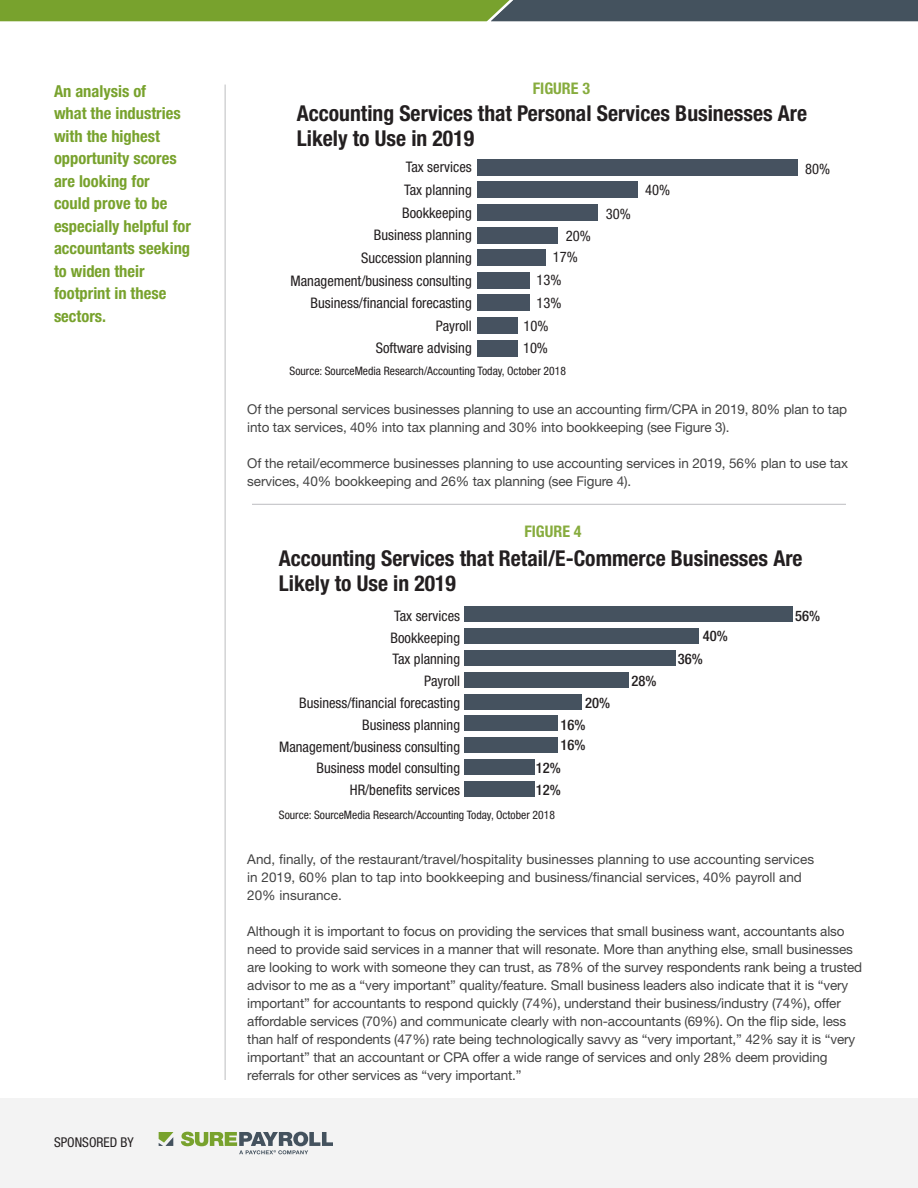
<style>
.page{position:relative;width:918px;height:1188px;background:#fff}
.page>*{position:absolute;margin:0;border:0;box-sizing:border-box;transform-origin:0 0}
.t1{font:700 condensed 21.9px/24.8px "Helvetica Neue LT Std";color:#231f20}
.Subhead{font:700 condensed 16.5px/22.5px "Helvetica Neue LT Std";color:#78a22d}
.t2{font:700 condensed 16.05px "Helvetica Neue LT Std";color:#87ac3e}
.t3{font:condensed 14.55px/21.1px "Helvetica Neue LT Std";color:#231f20}
.t4{font:500 condensed 14.55px/22.8px "Helvetica Neue LT Std";color:#231f20}
.body_text_indent{font:13.5px/18px "Helvetica Neue LT Std";letter-spacing:-.01em;color:#434343}
.t5{font:condensed 13.5px "Helvetica Neue LT Std";color:#231f20}
.t6{font:condensed 11.7px "Helvetica Neue LT Std";color:#231f20}
</style>
<div class="page">
<div style="left:0;top:1098px;width:918px;height:90px;background:#f3f3f3"></div>
<svg style="left:159px;top:1132px;width:14px;height:14px"></svg>
<svg style="left:181px;top:1132px;width:152px;height:22px"></svg>
<svg style="left:0;top:0;width:918px;height:22px;background:#658249"></svg>
<div style="left:477px;top:159px;width:321px;height:16px;background:#465260"></div>
<div style="left:477px;top:182px;width:160px;height:16px;background:#465260"></div>
<div style="left:477px;top:204px;width:120px;height:17px;background:#465260"></div>
<div style="left:477px;top:227px;width:80px;height:16px;background:#465260"></div>
<div style="left:477px;top:250px;width:68px;height:16px;background:#465260"></div>
<div style="left:477px;top:272px;width:52px;height:16px;background:#465260"></div>
<div style="left:477px;top:295px;width:52px;height:16px;background:#465260"></div>
<div style="left:477px;top:317px;width:40px;height:17px;background:#465260"></div>
<div style="left:477px;top:340px;width:40px;height:16px;background:#465260"></div>
<div style="left:464px;top:607px;width:329px;height:15px;background:#45525f"></div>
<div style="left:464px;top:628px;width:235px;height:16px;background:#45525f"></div>
<div style="left:464px;top:650px;width:211px;height:16px;background:#45525f"></div>
<div style="left:464px;top:672px;width:164px;height:16px;background:#45525f"></div>
<div style="left:464px;top:694px;width:117px;height:16px;background:#45525f"></div>
<div style="left:464px;top:716px;width:94px;height:15px;background:#45525f"></div>
<div style="left:464px;top:737px;width:94px;height:16px;background:#45525f"></div>
<div style="left:464px;top:759px;width:71px;height:16px;background:#45525f"></div>
<div style="left:464px;top:781px;width:71px;height:16px;background:#45525f"></div>
<hr style="left:252px;top:504px;width:594px;height:1px;background:#bcbdc0">
<hr style="left:225px;top:85px;width:1px;height:995px;background:#bcbdc0">
<p class="Subhead" style="left:54px;top:80px;width:139px">An analysis of<br>what the industries with the highest opportunity scores are looking for<br>could prove to be especially helpful for accountants seeking to widen their footprint in these sectors.</p>
<p class="t2" style="left:533px;top:78px;width:59px">FIGURE 3</p>
<p class="t1" style="left:297px;top:101px;width:512px">Accounting Services that Personal Services Businesses Are<br>Likely to Use in 2019</p>
<p class="t3" style="left:406px;top:157px;width:68px">Tax services</p>
<p class="t3" style="left:805px;top:158px;width:27px">80%</p>
<p class="t3" style="left:645px;top:179px;width:27px">40%</p>
<p class="t3" style="left:606px;top:203px;width:27px">30%</p>
<p class="t3" style="left:553px;top:225px;width:39px;text-indent:13px">20%<br>17%</p>
<p class="t3" style="left:537px;top:269px;width:27px">13%</p>
<p class="t3" style="left:537px;top:292px;width:27px">13%</p>
<p class="t3" style="left:524px;top:315px;width:27px">10%</p>
<p class="t3" style="left:523px;top:338px;width:27px">10%</p>
<p class="t3" style="left:404px;top:179px;width:69px">Tax planning</p>
<p class="t3" style="left:402px;top:202px;width:71px">Bookkeeping</p>
<p class="t3" style="left:374px;top:224px;width:99px">Business planning</p>
<p class="t3" style="left:361px;top:247px;width:112px">Succession planning</p>
<p class="t3" style="left:291px;top:270px;width:183px">Management/business consulting</p>
<p class="t3" style="left:311px;top:292px;width:163px">Business/financial forecasting</p>
<p class="t3" style="left:436px;top:315px;width:37px">Payroll</p>
<p class="t3" style="left:376px;top:338px;width:98px">Software advising</p>
<p class="t6" style="left:290px;top:364px;width:278px">Source: SourceMedia Research/Accounting Today, October 2018</p>
<p class="body_text_indent" style="left:247px;top:400px;width:601px">Of the personal services businesses planning to use an accounting firm/CPA in 2019, 80% plan to tap into tax services, 40% into tax planning and 30% into bookkeeping (see Figure 3).</p>
<p class="body_text_indent" style="left:247px;top:454px;width:602px">Of the retail/ecommerce businesses planning to use accounting services in 2019, 56% plan to use tax services, 40% bookkeeping and 26% tax planning (see Figure 4).</p>
<p class="t2" style="left:524px;top:521px;width:59px">FIGURE 4</p>
<p class="t1" style="left:279px;top:545px;width:525px">Accounting Services that Retail/E-Commerce Businesses Are<br>Likely to Use in 2019</p>
<p class="t3" style="left:394px;top:605px;width:67px">Tax services</p>
<p class="t4" style="left:795px;top:604px;width:27px">56%</p>
<p class="t4" style="left:703px;top:624px;width:27px">40%</p>
<p class="t4" style="left:678px;top:648px;width:27px">36%</p>
<p class="t4" style="left:631px;top:669px;width:27px">28%</p>
<p class="t4" style="left:560px;top:692px;width:51px;line-height:21.8px;text-indent:25px">20%<br>16%</p>
<p class="t4" style="left:536px;top:733px;width:51px;text-indent:25px">16%<br>12%<br>12%</p>
<p class="t3" style="left:391px;top:627px;width:71px">Bookkeeping</p>
<p class="t3" style="left:392px;top:649px;width:69px">Tax planning</p>
<p class="t3" style="left:424px;top:670px;width:37px">Payroll</p>
<p class="t3" style="left:299px;top:692px;width:162px">Business/financial forecasting</p>
<p class="t3" style="left:362px;top:714px;width:99px">Business planning</p>
<p class="t3" style="left:279px;top:736px;width:183px">Management/business consulting</p>
<p class="t3" style="left:316px;top:757px;width:145px">Business model consulting</p>
<p class="t3" style="left:350px;top:779px;width:112px">HR/benefits services</p>
<p class="t6" style="left:279px;top:809px;width:278px">Source: SourceMedia Research/Accounting Today, October 2018</p>
<p class="t5" style="left:54px;top:1134px;width:81px">SPONSORED BY</p>
<p class="body_text_indent" style="left:247px;top:850px;width:568px">And, finally, of the restaurant/travel/hospitality businesses planning to use accounting services in 2019, 60% plan to tap into bookkeeping and business/financial services, 40% payroll and<br>20% insurance.</p>
<p class="body_text_indent" style="left:247px;top:922px;width:617px">Although it is important to focus on providing the services that small business want, accountants also need to provide said services in a manner that will resonate. More than anything else, small businesses are looking to work with someone they can trust, as 78% of the survey respondents rank being a trusted advisor to me as a “very important” quality/feature. Small business leaders also indicate that it is “very important” for accountants to respond quickly (74%), understand their business/industry (74%), offer affordable services (70%) and communicate clearly with non-accountants (69%). On the flip side, less than half of respondents (47%) rate being technologically savvy as “very important,” 42% say it is “very important” that an accountant or CPA offer a wide range of services and only 28% deem providing referrals for other services as “very important.”</p>
</div>
